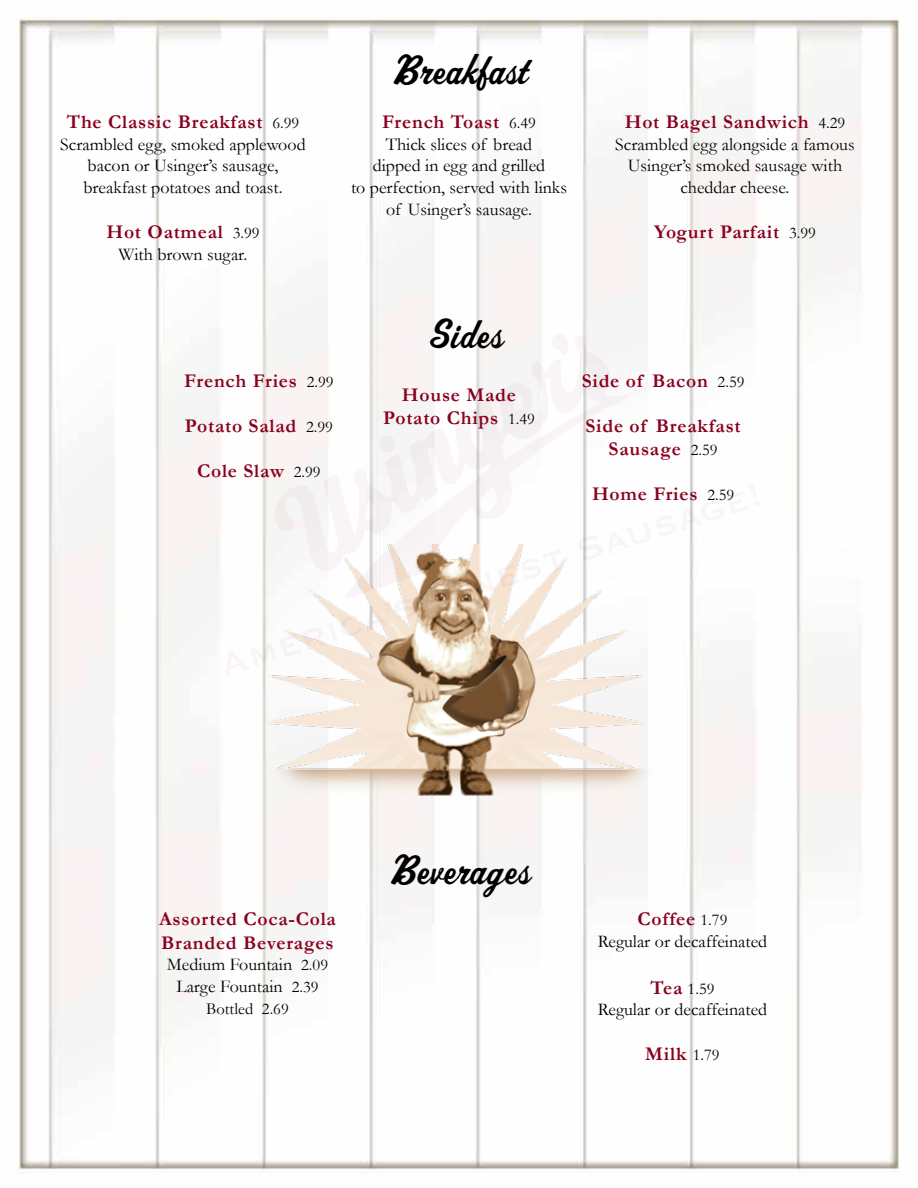
<style>
.page{position:relative;width:918px;height:1188px;background:#fff}
.page>*{position:absolute;margin:0;border:0;box-sizing:border-box;transform-origin:0 0}
.t1{font:43.5px "OPTI Sport Script";color:#000}
.t2{font:700 19.5px/23.4px "Garamond";letter-spacing:.04em;color:#8a011f;text-align:center}
.t3{font:18px/21.6px "Garamond";color:#000;text-align:center}
.t4{font:16.5px "Garamond";color:#000}
.s1{font-weight:400;font-size:16.5px;color:#000}
.s2{font-size:16.5px}
.s3{font-weight:700;font-size:19.5px;color:#8a011f}
</style>
<div class="page">
<img style="left:17px;top:17px;width:882px;height:1157px">
<img style="left:219px;top:544px;width:480px;height:266px">
<svg style="left:272px;top:333px;width:358px;height:267px;fill:#f9f5f5"></svg>
<svg style="left:225px;top:599px;width:190px;height:78px"></svg>
<svg style="left:428px;top:548px;width:134px;height:61px"></svg>
<svg style="left:578px;top:483px;width:182px;height:77px"></svg>
<svg style="left:631px;top:381px;width:19px;height:13px"></svg>
<p class="t2" style="left:67px;top:110px;width:234px">The Classic Breakfast <span class="s1">6.99</span></p>
<p class="t3" style="left:60px;top:133px;width:247px">Scrambled egg, smoked applewood bacon or Usinger’s sausage, breakfast potatoes and toast.</p>
<p class="t2" style="left:106px;top:220px;width:155px">Hot Oatmeal <span class="s1">3.99</span></p>
<p class="t3" style="left:118px;top:243px;width:131px">With brown sugar.</p>
<h1 class="t1" style="left:390px;top:42px;width:139px">Breakfast</h1>
<p class="t2" style="left:382px;top:110px;width:155px">French Toast <span class="s1">6.49</span></p>
<p class="t3" style="left:351px;top:133px;width:217px">Thick slices of bread<br>dipped in egg and grilled<br>to perfection, served with links of Usinger’s sausage.</p>
<p class="t2" style="left:625px;top:110px;width:222px">Hot Bagel Sandwich <span class="s1">4.29</span></p>
<p class="t3" style="left:615px;top:133px;width:241px">Scrambled egg alongside a famous<br>Usinger’s smoked sausage with cheddar cheese.</p>
<p class="t2" style="left:654px;top:220px;width:163px">Yogurt Parfait <span class="s1">3.99</span></p>
<p class="t2" style="left:184px;top:368px;width:151px">French Fries <span class="s1">2.99</span></p>
<p class="t2" style="left:185px;top:413px;width:150px">Potato Salad <span class="s1">2.99</span></p>
<p class="t2" style="left:197px;top:458px;width:125px">Cole Slaw <span class="s1">2.99</span></p>
<h1 class="t1" style="left:426px;top:307px;width:79px">Sides</h1>
<p class="t2" style="left:383px;top:382px;width:153px">House Made<br>Potato Chips <span class="s1">1.49</span></p>
<p class="t2" style="left:582px;top:368px;width:164px">Side of Bacon <span class="s1">2.59</span></p>
<p class="t2" style="left:585px;top:413px;width:157px">Side of Breakfast<br>Sausage <span class="s1">2.59</span></p>
<p class="t2" style="left:592px;top:482px;width:144px">Home Fries <span class="s1">2.59</span></p>
<p class="t2" style="left:159px;top:907px;width:178px;text-align:left">Assorted Coca-Cola<br>Branded Beverages</p>
<p class="t3" style="left:167px;top:954px;width:163px">Medium Fountain <span class="s2">2.09<br></span>Large Fountain <span class="s2">2.39</span></p>
<p class="t4" style="left:206px;top:999px;width:84px">Bottled 2.69</p>
<h1 class="t1" style="left:388px;top:843px;width:144px">Beverages</h1>
<p class="t2" style="left:638px;top:907px;width:91px">Coffee <span class="s1">1.79</span></p>
<p class="t3" style="left:598px;top:930px;width:171px">Regular or decaffeinated</p>
<p class="t4" style="left:651px;top:979px;width:65px"><span class="s3">Tea</span> 1.59</p>
<p class="t3" style="left:598px;top:999px;width:171px">Regular or decaffeinated</p>
<p class="t2" style="left:645px;top:1042px;width:76px">Milk <span class="s1">1.79</span></p>
</div>
